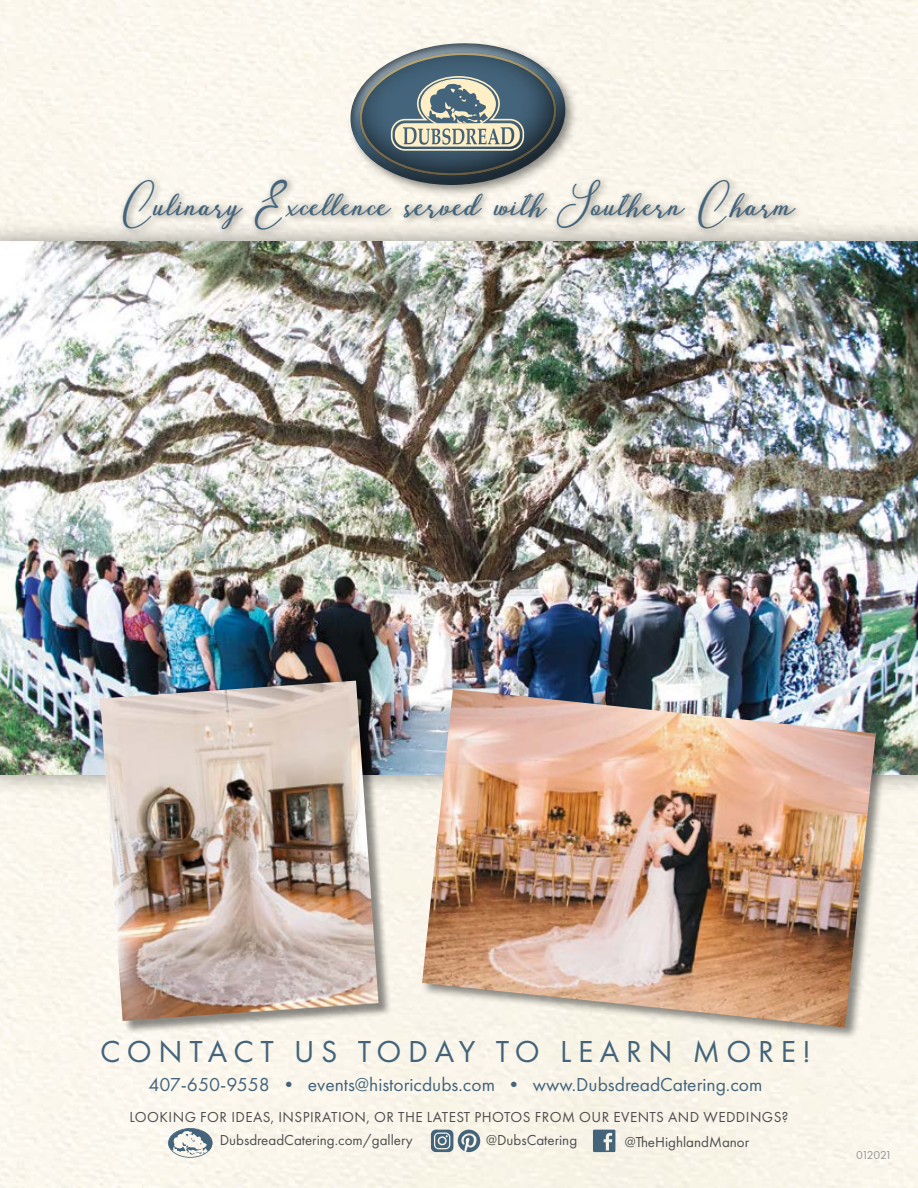
<style>
.page{position:relative;width:918px;height:1188px;background:#fff}
.page>*{position:absolute;margin:0;border:0;box-sizing:border-box;transform-origin:0 0}
.t1{font:43.5px "Paullina";color:#44647b}
.t2{font:31.5px "Futura PT";letter-spacing:.21em;color:#44647b}
.t3{font:19.5px "Futura PT";color:#44647b}
.t4{font:15px "Futura PT";letter-spacing:.03em;color:#4d4d4f}
.t5{font:15px "Futura PT";color:#4d4d4f}
.t6{font:12px "Futura PT";letter-spacing:-.1em;color:#939598}
</style>
<div class="page">
<div style="left:0;top:219px;width:918px;height:578px;background:#000;opacity:.45"></div>
<img style="left:0;top:242px;width:918px;height:532px">
<div style="left:102px;top:682px;width:290px;height:352px;background:#000;opacity:.45"></div>
<img style="left:100px;top:681px;width:279px;height:340px">
<div style="left:119px;top:174px;width:685px;height:65px;background:#000;opacity:.45"></div>
<div style="left:421px;top:688px;width:468px;height:352px;background:#000;opacity:.45"></div>
<img style="left:422px;top:689px;width:454px;height:338px">
<div style="left:321px;top:27px;width:273px;height:186px;background:#000;opacity:.75"></div>
<svg style="left:349px;top:42px;width:217px;height:145px;background:#828e90"></svg>
<svg style="left:168px;top:1128px;width:45px;height:30px"></svg>
<svg style="left:431px;top:1130px;width:49px;height:22px"></svg>
<svg style="left:593px;top:1130px;width:22px;height:22px"></svg>
<h1 class="t1" style="left:123px;top:174px;width:673px">Culinary Excellence served with Southern Charm</h1>
<h2 class="t2" style="left:100px;top:1033px;width:713px">CONTACT US TODAY TO LEARN MORE!</h2>
<h3 class="t3" style="left:148px;top:1073px;width:615px">407-650-9558 • events@historicdubs.com • www.DubsdreadCatering.com</h3>
<p class="t4" style="left:130px;top:1108px;width:660px">LOOKING FOR IDEAS, INSPIRATION, OR THE LATEST PHOTOS FROM OUR EVENTS AND WEDDINGS?</p>
<p class="t5" style="left:220px;top:1132px;width:195px">DubsdreadCatering.com/gallery</p>
<p class="t5" style="left:486px;top:1132px;width:93px">@DubsCatering</p>
<p class="t5" style="left:625px;top:1133px;width:126px">@TheHighlandManor</p>
<p class="t6" style="left:856px;top:1148px;width:37px">012021</p>
</div>
